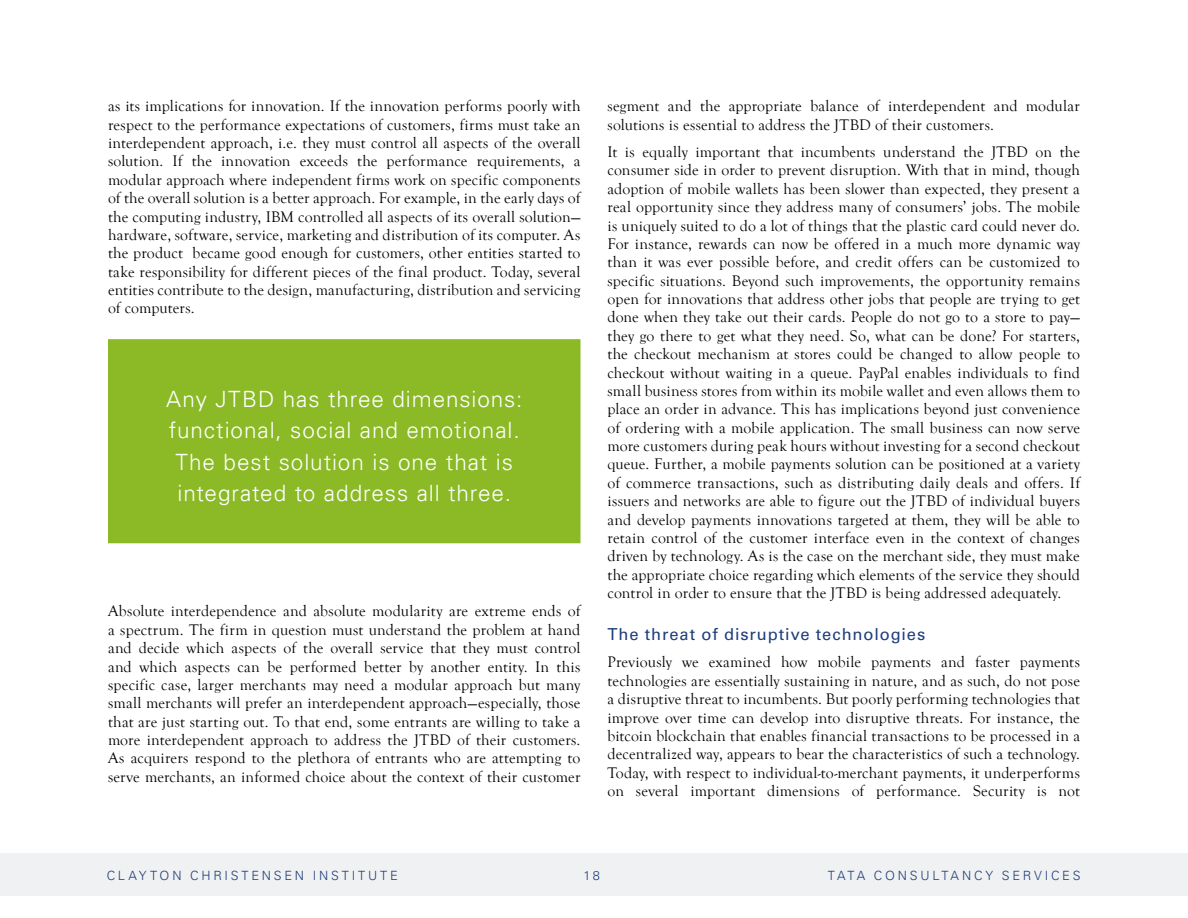
<style>
.page{position:relative;width:1188px;height:918px;background:#fff}
.page>*{position:absolute;margin:0;border:0;box-sizing:border-box;transform-origin:0 0}
.Boxed_pull_quote{font:300 22.5px/31.5px "Univers LT";letter-spacing:.04em;color:#fff;text-align:center}
.body{font:16.5px "Univers LT Std";letter-spacing:.05em;color:#1e3d7b}
.body-2{font:15.75px/18.3px "Goudy Old Style T";letter-spacing:.01em;color:#000;text-align:justify}
.t1{font:300 12.75px "Univers LT";letter-spacing:.215em;color:#1e3d7b}
</style>
<div class="page">
<div style="left:108px;top:339px;width:472px;height:204px;background:#8bba26;border:2px solid #8bba26"></div>
<div style="left:0;top:853px;width:1188px;height:43px;background:#f0f1f2"></div>
<p class="body-2" style="left:108px;top:97px;width:474px">as its implications for innovation. If the innovation performs poorly with respect to the performance expectations of customers, firms must take an interdependent approach, i.e. they must control all aspects of the overall solution. If the innovation exceeds the performance requirements, a modular approach where independent firms work on specific components of the overall solution is a better approach. For example, in the early days of the computing industry, IBM controlled all aspects of its overall solution— hardware, software, service, marketing and distribution of its computer. As the product became good enough for customers, other entities started to take responsibility for different pieces of the final product. Today, several entities contribute to the design, manufacturing, distribution and servicing of computers.</p>
<p class="Boxed_pull_quote" style="left:166px;top:383px;width:358px">Any JTBD has three dimensions: functional, social and emotional.<br>The best solution is one that is integrated to address all three.</p>
<p class="body-2" style="left:108px;top:602px;width:474px">Absolute interdependence and absolute modularity are extreme ends of a spectrum. The firm in question must understand the problem at hand and decide which aspects of the overall service that they must control and which aspects can be performed better by another entity. In this specific case, larger merchants may need a modular approach but many small merchants will prefer an interdependent approach—especially, those that are just starting out. To that end, some entrants are willing to take a more interdependent approach to address the JTBD of their customers.<br>As acquirers respond to the plethora of entrants who are attempting to serve merchants, an informed choice about the context of their customer</p>
<p class="body-2" style="left:608px;top:97px;width:474px">segment and the appropriate balance of interdependent and modular solutions is essential to address the JTBD of their customers.</p>
<p class="body-2" style="left:608px;top:143px;width:474px">It is equally important that incumbents understand the JTBD on the consumer side in order to prevent disruption. With that in mind, though adoption of mobile wallets has been slower than expected, they present a real opportunity since they address many of consumers’ jobs. The mobile is uniquely suited to do a lot of things that the plastic card could never do.<br>For instance, rewards can now be offered in a much more dynamic way than it was ever possible before, and credit offers can be customized to specific situations. Beyond such improvements, the opportunity remains open for innovations that address other jobs that people are trying to get done when they take out their cards. People do not go to a store to pay— they go there to get what they need. So, what can be done? For starters, the checkout mechanism at stores could be changed to allow people to checkout without waiting in a queue. PayPal enables individuals to find small business stores from within its mobile wallet and even allows them to place an order in advance. This has implications beyond just convenience of ordering with a mobile application. The small business can now serve more customers during peak hours without investing for a second checkout queue. Further, a mobile payments solution can be positioned at a variety of commerce transactions, such as distributing daily deals and offers. If issuers and networks are able to figure out the JTBD of individual buyers and develop payments innovations targeted at them, they will be able to retain control of the customer interface even in the context of changes driven by technology. As is the case on the merchant side, they must make the appropriate choice regarding which elements of the service they should control in order to ensure that the JTBD is being addressed adequately.</p>
<p class="body" style="left:608px;top:624px;width:319px">The threat of disruptive technologies</p>
<p class="body-2" style="left:608px;top:653px;width:474px">Previously we examined how mobile payments and faster payments technologies are essentially sustaining in nature, and as such, do not pose a disruptive threat to incumbents. But poorly performing technologies that improve over time can develop into disruptive threats. For instance, the bitcoin blockchain that enables financial transactions to be processed in a decentralized way, appears to bear the characteristics of such a technology.<br>Today, with respect to individual-to-merchant payments, it underperforms on several important dimensions of performance. Security is not</p>
<p class="t1" style="left:107px;top:868px;width:293px">CLAYTON CHRISTENSEN INSTITUTE</p>
<p class="t1" style="left:583px;top:868px;width:18px">18</p>
<p class="t1" style="left:828px;top:868px;width:254px">TATA CONSULTANCY SERVICES</p>
</div>
